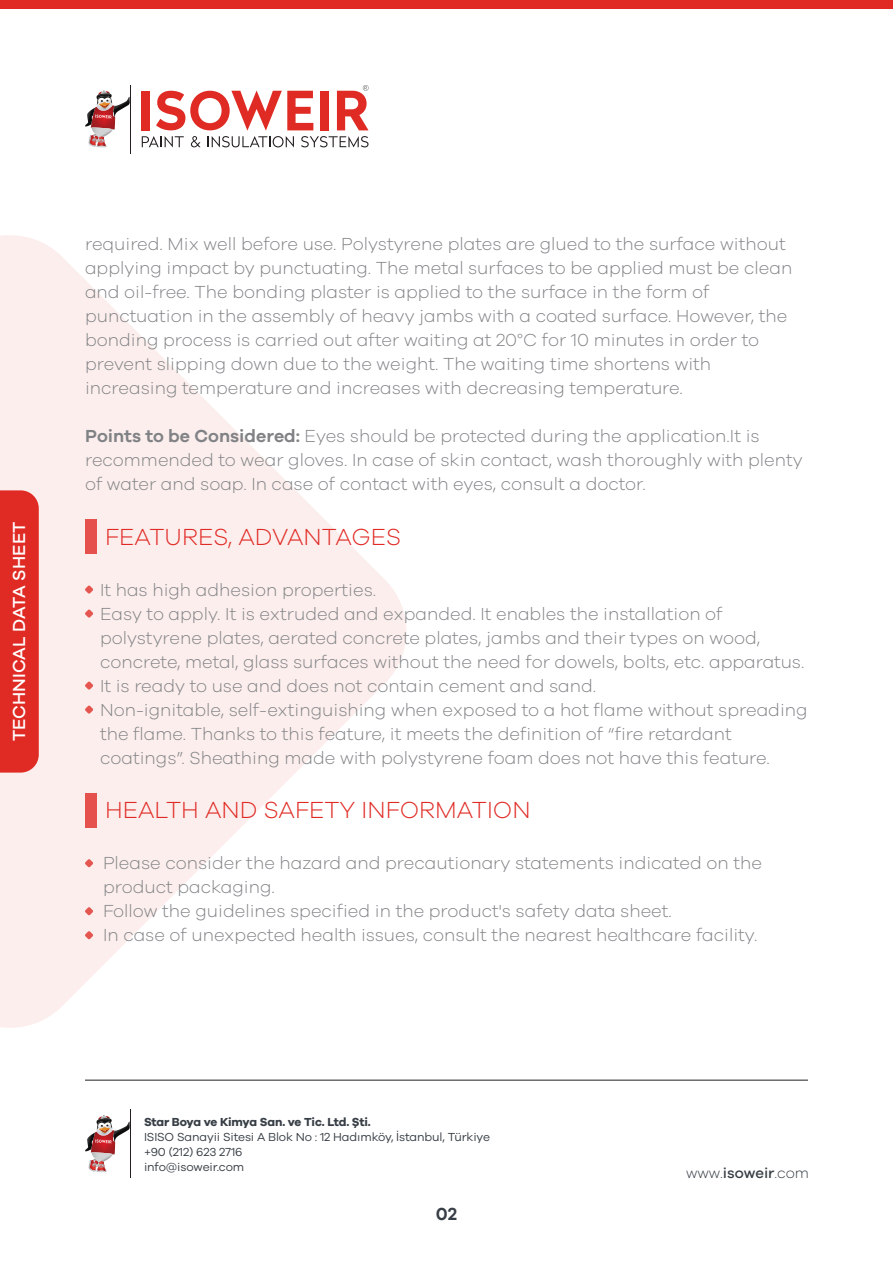
<style>
.page{position:relative;width:893px;height:1263px;background:#fff}
.page>*{position:absolute;margin:0;border:0;box-sizing:border-box;transform-origin:0 0}
.t1{font:300 24px "Galano Grotesque";color:#e02b25}
.t2{font:300 18px/24px "Galano Grotesque";color:#808285}
.t3{font:500 18px "Galano Grotesque";color:#fff}
.t4{font:600 18px "Galano Grotesque";color:#373e45}
.t5{font:300 15px "Galano Grotesque";color:#373e45}
.t6{font:12px/15px "Galano Grotesque";letter-spacing:-.01em;color:#373e45}
.t7{font:700 12px "Galano Grotesque";letter-spacing:-.02em;color:#373e45}
.s1{font-weight:600}
.s2{font-weight:500}
</style>
<div class="page">
<svg style="left:0;top:235px;width:406px;height:793px;fill:#fceeed"></svg>
<div style="left:0;top:490px;width:39px;height:283px;background:#e02b25"></div>
<hr style="left:130px;top:85px;width:1px;height:68px;background:#231f20">
<svg style="left:85px;top:91px;width:45px;height:56px"></svg>
<svg style="left:142px;top:136px;width:42px;height:11px"></svg>
<svg style="left:191px;top:136px;width:10px;height:11px"></svg>
<svg style="left:208px;top:136px;width:86px;height:11px"></svg>
<svg style="left:301px;top:136px;width:68px;height:11px"></svg>
<div style="left:142px;top:91px;width:8px;height:39px;background:#e02b25"></div>
<svg style="left:156px;top:91px;width:157px;height:39px"></svg>
<div style="left:320px;top:91px;width:8px;height:39px;background:#e02b25"></div>
<svg style="left:337px;top:85px;width:32px;height:45px"></svg>
<hr style="left:130px;top:1110px;width:1px;height:68px;background:#231f20">
<svg style="left:85px;top:1115px;width:45px;height:57px"></svg>
<hr style="left:85px;top:1080px;width:723px;height:1px;background:#231f20">
<div style="left:0;top:0;width:893px;height:9px;background:#e02b25"></div>
<div style="left:85px;top:520px;width:11px;height:34px;background:#e5524d"></div>
<svg style="left:85px;top:609px;width:8px;height:9px"></svg>
<svg style="left:85px;top:681px;width:8px;height:9px"></svg>
<svg style="left:85px;top:706px;width:8px;height:8px"></svg>
<svg style="left:85px;top:585px;width:8px;height:9px"></svg>
<div style="left:85px;top:793px;width:11px;height:34px;background:#e5524d"></div>
<svg style="left:85px;top:907px;width:8px;height:8px"></svg>
<svg style="left:85px;top:931px;width:8px;height:8px"></svg>
<svg style="left:85px;top:859px;width:8px;height:8px"></svg>
<p class="t3" style="left:8px;top:741px;width:221px;rotate:-90deg">TECHNICAL DATA SHEET</p>
<p class="t2" style="left:85px;top:231px;width:709px">required. Mix well before use. Polystyrene plates are glued to the surface without applying impact by punctuating. The metal surfaces to be applied must be clean and oil-free. The bonding plaster is applied to the surface in the form of punctuation in the assembly of heavy jambs with a coated surface. However, the bonding process is carried out after waiting at 20°C for 10 minutes in order to prevent slipping down due to the weight. The waiting time shortens with increasing temperature and increases with decreasing temperature.</p>
<p class="t2" style="left:85px;top:423px;width:719px"><span class="s1">Points to be Considered:</span> Eyes should be protected during the application.It is recommended to wear gloves. In case of skin contact, wash thoroughly with plenty of water and soap. In case of contact with eyes, consult a doctor.</p>
<h1 class="t1" style="left:105px;top:522px;width:298px">FEATURES, ADVANTAGES</h1>
<p class="t2" style="left:100px;top:577px;width:709px">It has high adhesion properties.<br>Easy to apply. It is extruded and expanded. It enables the installation of polystyrene plates, aerated concrete plates, jambs and their types on wood, concrete, metal, glass surfaces without the need for dowels, bolts, etc. apparatus.<br>It is ready to use and does not contain cement and sand.<br>Non-ignitable, self-extinguishing when exposed to a hot flame without spreading the flame. Thanks to this feature, it meets the definition of “fire retardant coatings”. Sheathing made with polystyrene foam does not have this feature.</p>
<h1 class="t1" style="left:105px;top:796px;width:427px">HEALTH AND SAFETY INFORMATION</h1>
<p class="t2" style="left:103px;top:850px;width:660px">Please consider the hazard and precautionary statements indicated on the product packaging.<br>Follow the guidelines specified in the product's safety data sheet.<br>In case of unexpected health issues, consult the nearest healthcare facility.</p>
<p class="t7" style="left:144px;top:1114px;width:228px">Star Boya ve Kimya San. ve Tic. Ltd. Şti.</p>
<p class="t6" style="left:144px;top:1128px;width:347px">ISISO Sanayii Sitesi A Blok No : 12 Hadımköy, İstanbul, Türkiye +90 (212) 623 2716<br>info@isoweir.com</p>
<p class="t4" style="left:436px;top:1203px;width:23px">02</p>
<p class="t5" style="left:686px;top:1164px;width:124px">www.<span class="s2">isoweir</span>.com</p>
</div>
